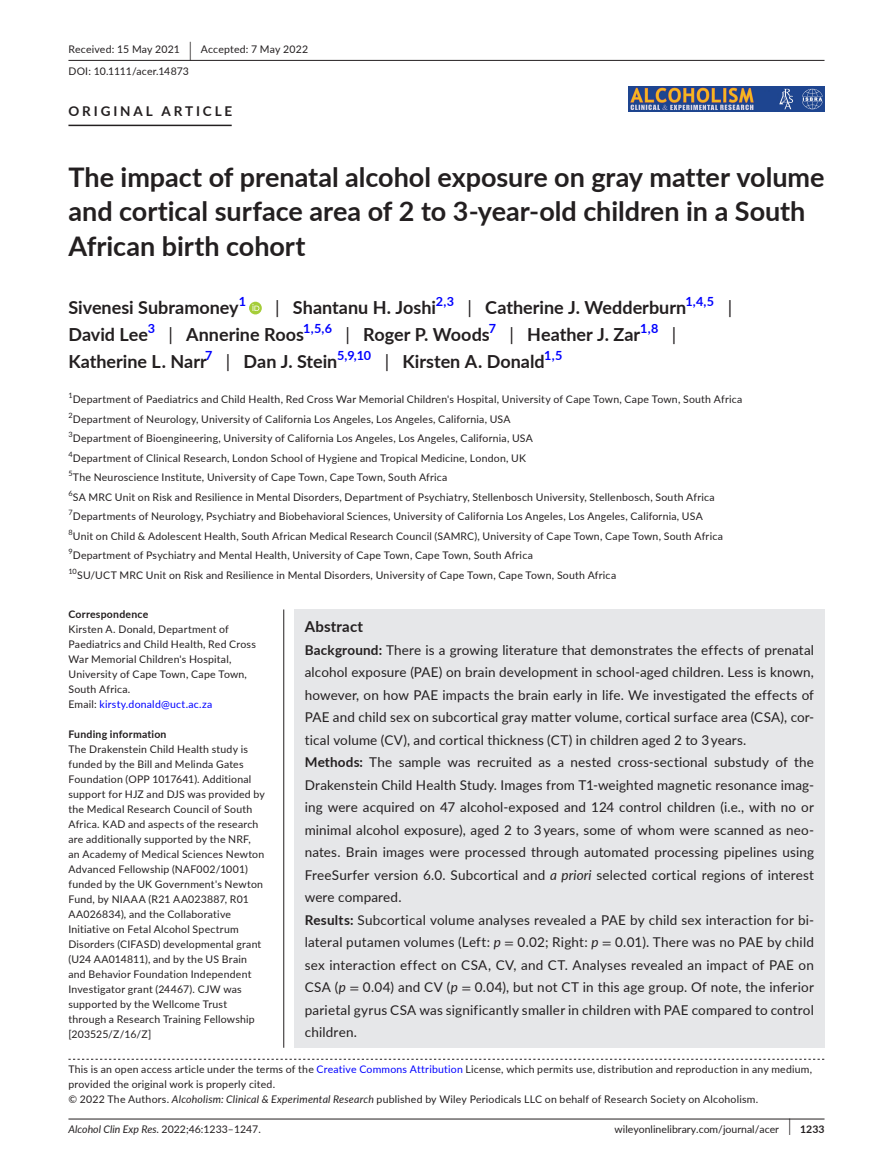
<style>
.page{position:relative;width:893px;height:1174px;background:#fff}
.page>*{position:absolute;margin:0;border:0;box-sizing:border-box;transform-origin:0 0}
.t1{font:700 27px/34.5px "Lato";color:#231f20}
.t2{font:700 18px "Lato";color:#231f20}
.t3{font:18px "Lato";color:#231f20}
.t4{font:700 15px "Lato";letter-spacing:.015em;color:#231f20}
.t5{font:13.5px/22.5px "Lato";letter-spacing:.01em;color:#231f20}
.t6{font:700 13.5px "Lato";letter-spacing:.215em;color:#231f20}
.t7{font:700 12.6px "Lato";color:#00f}
.t8{font:10.5px/15px "Lato";letter-spacing:.02em;color:#231f20}
.t9{font:10.5px "Lato";color:#231f20}
.t10{font:italic 10.5px "Lato";color:#231f20}
.t11{font:700 10.5px "Lato";letter-spacing:.02em;color:#231f20}
.t12{font:7.35px "Lato";color:#231f20}
.s1{font-size:19.65px}
.s2{font-weight:400}
.s3{color:#00f}
.s4{font-weight:700}
.s5{font-style:italic}
.s6{font-family:"STIX"}
.s7{font-style:normal}
.s8{font-size:17.4px}
</style>
<div class="page">
<hr style="left:68px;top:1118px;width:756px;height:1px;background:#231f20">
<img style="left:629px;top:86px;width:195px;height:26px">
<hr style="left:68px;top:60px;width:756px;height:1px;background:#231f20">
<hr style="left:68px;top:125px;width:164px;height:1px;background:#231f20">
<svg style="left:249px;top:302px;width:13px;height:12px"></svg>
<svg style="left:252px;top:304px;width:7px;height:7px"></svg>
<div style="left:294px;top:609px;width:530px;height:438px;background:#e6e7e9"></div>
<hr style="left:283px;top:609px;width:1px;height:438px;background:#231f20">
<svg style="left:68px;top:1058px;width:756px;height:1px"></svg>
<p class="t8" style="left:68px;top:38px;width:241px;line-height:21.8px">Received: 15 May 2021 <span class="s1">|</span> Accepted: 7 May 2022<br>DOI: 10.1111/acer.14873</p>
<p class="t6" style="left:68px;top:101px;width:165px">ORIGINAL ARTICLE</p>
<h1 class="t1" style="left:68px;top:159px;width:757px">The impact of prenatal alcohol exposure on gray matter volume and cortical surface area of 2 to 3-year-old children in a South<br>African birth cohort</h1>
<h2 class="t2" style="left:68px;top:295px;width:172px">Sivenesi Subramoney</h2>
<p class="t7" style="left:239px;top:292px;width:9px">1</p>
<h2 class="t2" style="left:275px;top:295px;width:162px"><span class="s2">|</span> Shantanu H. Joshi</h2>
<p class="t7" style="left:436px;top:292px;width:20px">2,3</p>
<h2 class="t2" style="left:468px;top:295px;width:220px"><span class="s2">|</span> Catherine J. Wedderburn</h2>
<p class="t7" style="left:685px;top:292px;width:30px">1,4,5</p>
<h2 class="t3" style="left:728px;top:295px;width:6px">|</h2>
<h2 class="t2" style="left:68px;top:322px;width:81px">David Lee</h2>
<p class="t7" style="left:148px;top:319px;width:9px">3</p>
<h2 class="t2" style="left:169px;top:322px;width:137px"><span class="s2">|</span> Annerine Roos</h2>
<p class="t7" style="left:303px;top:319px;width:30px">1,5,6</p>
<h2 class="t2" style="left:346px;top:322px;width:146px"><span class="s2">|</span> Roger P. Woods</h2>
<p class="t7" style="left:489px;top:319px;width:9px">7</p>
<h2 class="t2" style="left:510px;top:322px;width:132px"><span class="s2">|</span> Heather J. Zar</h2>
<p class="t7" style="left:640px;top:319px;width:20px">1,8</p>
<h2 class="t3" style="left:672px;top:322px;width:6px">|</h2>
<h2 class="t2" style="left:68px;top:349px;width:140px">Katherine L. Narr</h2>
<p class="t7" style="left:205px;top:346px;width:9px">7</p>
<h2 class="t2" style="left:226px;top:349px;width:113px"><span class="s2">|</span> Dan J. Stein</h2>
<p class="t7" style="left:337px;top:346px;width:35px">5,9,10</p>
<h2 class="t2" style="left:385px;top:349px;width:162px"><span class="s2">|</span> Kirsten A. Donald</h2>
<p class="t7" style="left:544px;top:346px;width:20px">1,5</p>
<p class="t12" style="left:68px;top:390px;width:6px">1</p>
<p class="t8" style="left:68px;top:389px;width:675px;line-height:19.5px;text-indent:4px">Department of Paediatrics and Child Health, Red Cross War Memorial Children's Hospital, University of Cape Town, Cape Town, South Africa <sup>2</sup>Department of Neurology, University of California Los Angeles, Los Angeles, California, USA<br><sup>3</sup>Department of Bioengineering, University of California Los Angeles, Los Angeles, California, USA<br><sup>4</sup>Department of Clinical Research, London School of Hygiene and Tropical Medicine, London, UK<br><sup>5</sup>The Neuroscience Institute, University of Cape Town, Cape Town, South Africa<br><sup>6</sup>SA MRC Unit on Risk and Resilience in Mental Disorders, Department of Psychiatry, Stellenbosch University, Stellenbosch, South Africa <sup>7</sup>Departments of Neurology, Psychiatry and Biobehavioral Sciences, University of California Los Angeles, Los Angeles, California, USA<br><sup>8</sup>Unit on Child &amp; Adolescent Health, South African Medical Research Council (SAMRC), University of Cape Town, Cape Town, South Africa <sup>9</sup>Department of Psychiatry and Mental Health, University of Cape Town, Cape Town, South Africa<br><sup>10</sup>SU/UCT MRC Unit on Risk and Resilience in Mental Disorders, University of Cape Town, Cape Town, South Africa</p>
<p class="t11" style="left:68px;top:606px;width:81px">Correspondence</p>
<p class="t8" style="left:68px;top:621px;width:189px">Kirsten A. Donald, Department of<br>Paediatrics and Child Health, Red Cross<br>War Memorial Children's Hospital,<br>University of Cape Town, Cape Town,<br>South Africa.<br>Email: <span class="s3">kirsty.donald@uct.ac.za</span></p>
<p class="t11" style="left:68px;top:726px;width:100px">Funding information</p>
<p class="t8" style="left:68px;top:741px;width:198px">The Drakenstein Child Health study is funded by the Bill and Melinda Gates Foundation (OPP 1017641). Additional support for HJZ and DJS was provided by the Medical Research Council of South Africa. KAD and aspects of the research are additionally supported by the NRF, an Academy of Medical Sciences Newton Advanced Fellowship (NAF002/1001) funded by the UK Government's Newton Fund, by NIAAA (R21 AA023887, R01<br>AA026834), and the Collaborative Initiative on Fetal Alcohol Spectrum Disorders (CIFASD) developmental grant (U24 AA014811), and by the US Brain and Behavior Foundation Independent Investigator grant (24467). CJW was supported by the Wellcome Trust through a Research Training Fellowship [203525/Z/16/Z]</p>
<h3 class="t4" style="left:305px;top:615px;width:60px">Abstract</h3>
<p class="t5" style="left:305px;top:638px;width:511px"><span class="s4">Background:</span> There is a growing literature that demonstrates the effects of prenatal alcohol exposure (PAE) on brain development in school-aged children. Less is known, however, on how PAE impacts the brain early in life. We investigated the effects of PAE and child sex on subcortical gray matter volume, cortical surface area (CSA), cor&shy;tical volume (CV), and cortical thickness (CT) in children aged 2 to 3 years.<br><span class="s4">Methods:</span> The sample was recruited as a nested cross-sectional substudy of the Drakenstein Child Health Study. Images from T1-weighted magnetic resonance imag&shy;ing were acquired on 47 alcohol-exposed and 124 control children (i.e., with no or minimal alcohol exposure), aged 2 to 3 years, some of whom were scanned as neo&shy;nates. Brain images were processed through automated processing pipelines using FreeSurfer version 6.0. Subcortical and <span class="s5">a priori</span> selected cortical regions of interest were compared.<br><span class="s4">Results:</span> Subcortical volume analyses revealed a PAE by child sex interaction for bi&shy;lateral putamen volumes (Left: <span class="s5">p</span> <span class="s6">=</span> 0.02; Right: <span class="s5">p</span> <span class="s6">=</span> 0.01). There was no PAE by child sex interaction effect on CSA, CV, and CT. Analyses revealed an impact of PAE on CSA (<span class="s5">p</span> <span class="s6">=</span> 0.04) and CV (<span class="s5">p</span> <span class="s6">=</span> 0.04), but not CT in this age group. Of note, the inferior parietal gyrus CSA was significantly smaller in children with PAE compared to control children.</p>
<p class="t8" style="left:68px;top:1061px;width:745px">This is an open access article under the terms of the <span class="s3">Creative Commons Attribution</span> License, which permits use, distribution and reproduction in any medium, provided the original work is properly cited.<br>© 2022 The Authors. <span class="s5">Alcoholism: Clinical &amp; Experimental Research</span> published by Wiley Periodicals LLC on behalf of Research Society on Alcoholism.</p>
<p class="t10" style="left:68px;top:1121px;width:194px">Alcohol Clin Exp Res. <span class="s7">2022;46:1233–1247.</span></p>
<p class="t9" style="left:615px;top:1121px;width:211px">wileyonlinelibrary.com/journal/acer <span class="s8">|</span> <span class="s4">1233</span></p>
</div>
